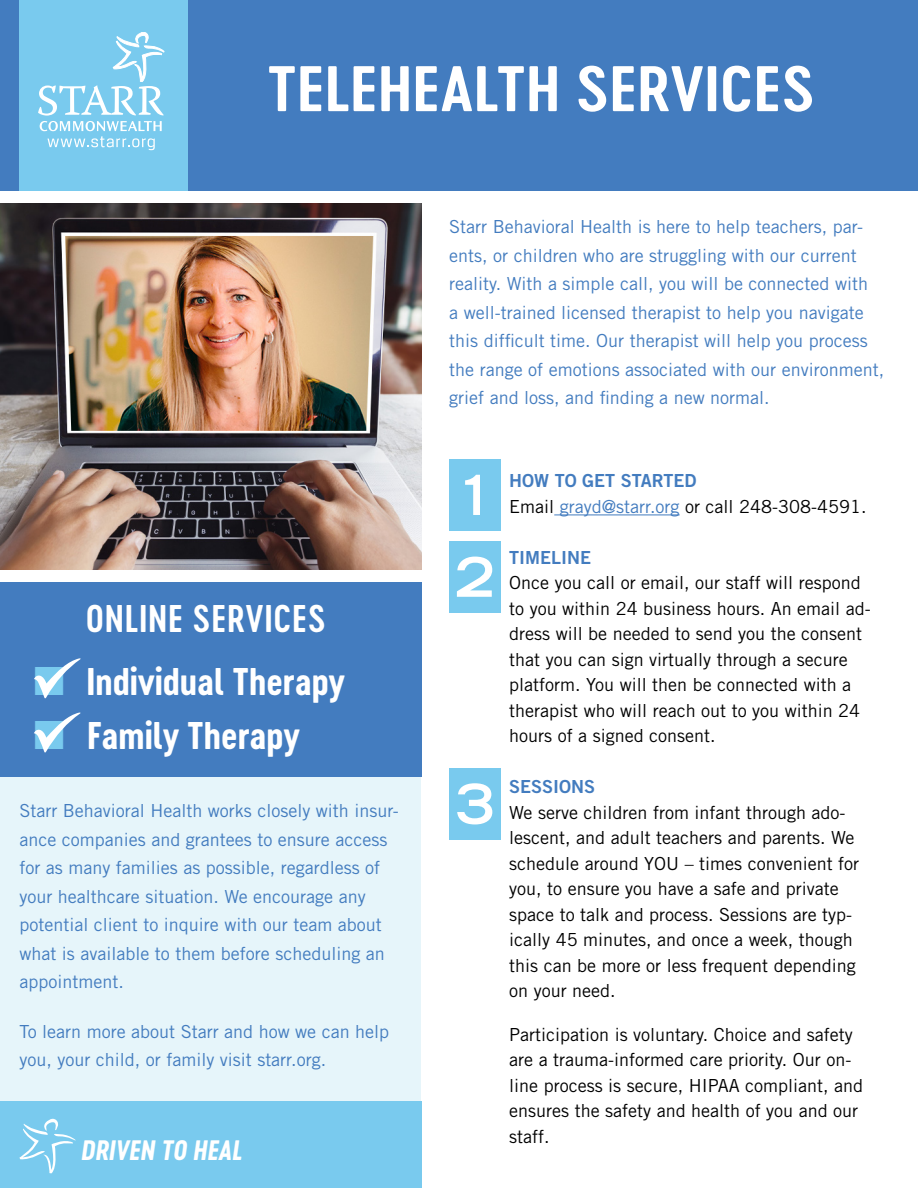
<style>
.page{position:relative;width:918px;height:1188px;background:#fff}
.page>*{position:absolute;margin:0;border:0;box-sizing:border-box;transform-origin:0 0}
.t1{font:60px "Cervo Neue Semi Bold Neue";color:#fff;scale:1.12 1}
.t2{font:700 expanded 54px/81.8px "Trade Gothic LT Std";color:#fff}
.t3{font:36px "Cervo Neue Bold Neue";color:#fff}
.t4{font:36px "Cervo Neue Semi Bold Neue";letter-spacing:.02em;color:#fff}
.t5{font:italic 26.25px "Cervo Neue Bold Neue";color:#fff}
.t6{font:18px/25.5px "Trade Gothic LT Std";color:#000}
.t7{font:18px/28.5px "Trade Gothic LT Std";color:#437cbf}
.t8{font:18px "Trade Gothic LT Std Bd 2";color:#437cbf}
.s1{color:#79caee}
.s2{color:#437cbf}
</style>
<div class="page">
<div style="left:0;top:770px;width:421px;height:340px;background:#e6f5fa"></div>
<div style="left:0;top:582px;width:421px;height:195px;background:#437cbf"></div>
<div style="left:0;top:0;width:918px;height:190px;background:#437cbf"></div>
<div style="left:19px;top:0;width:169px;height:190px;background:#79caee"></div>
<svg style="left:38px;top:32px;width:127px;height:118px"></svg>
<div style="left:0;top:1102px;width:421px;height:86px;background:#79caee"></div>
<svg style="left:19px;top:1118px;width:57px;height:55px"></svg>
<img style="left:0;top:204px;width:421px;height:365px">
<svg style="left:34px;top:658px;width:47px;height:40px"></svg>
<svg style="left:34px;top:713px;width:47px;height:40px"></svg>
<hr style="left:554px;top:514px;width:126px;height:1px;background:#437cbf">
<div style="left:449px;top:460px;width:52px;height:71px;background:#79caee"></div>
<div style="left:449px;top:542px;width:52px;height:71px;background:#79caee"></div>
<div style="left:449px;top:768px;width:52px;height:72px;background:#79caee"></div>
<h1 class="t1" style="left:267px;top:49px;width:491px">TELEHEALTH SERVICES</h1>
<h3 class="t4" style="left:86px;top:595px;width:242px">ONLINE SERVICES</h3>
<h3 class="t3" style="left:34px;top:657px;width:313px"><span class="s1">■</span> Individual Therapy</h3>
<h3 class="t3" style="left:34px;top:711px;width:267px"><span class="s1">■</span> Family Therapy</h3>
<p class="t7" style="left:19px;top:796px;width:381px">Starr Behavioral Health works closely with insur-</p>
<p class="t7" style="left:19px;top:825px;width:369px">ance companies and grantees to ensure access for as many families as possible, regardless of your healthcare situation. We encourage any potential client to inquire with our team about what is available to them before scheduling an appointment.</p>
<p class="t7" style="left:19px;top:1017px;width:371px">To learn more about Starr and how we can help you, your child, or family visit starr.org.</p>
<h3 class="t5" style="left:82px;top:1132px;width:163px">DRIVEN TO HEAL</h3>
<p class="t7" style="left:449px;top:212px;width:436px">Starr Behavioral Health is here to help teachers, par&shy;ents, or children who are struggling with our current reality. With a simple call, you will be connected with<br>a well-trained licensed therapist to help you navigate this difficult time. Our therapist will help you process the range of emotions associated with our environment, grief and loss, and finding a new normal.</p>
<h2 class="t2" style="left:456px;top:454px;width:40px">1<br>2</h2>
<h2 class="t2" style="left:456px;top:762px;width:40px">3</h2>
<p class="t8" style="left:509px;top:470px;width:189px">HOW TO GET STARTED</p>
<p class="t6" style="left:509px;top:493px;width:359px">Email <span class="s2">grayd@starr.org</span> or call 248-308-4591.</p>
<p class="t8" style="left:509px;top:546px;width:83px">TIMELINE</p>
<p class="t6" style="left:509px;top:570px;width:363px">Once you call or email, our staff will respond to you within 24 business hours. An email ad&shy;dress will be needed to send you the consent that you can sign virtually through a secure platform. You will then be connected with a therapist who will reach out to you within 24 hours of a signed consent.</p>
<p class="t8" style="left:509px;top:776px;width:87px">SESSIONS</p>
<p class="t6" style="left:509px;top:799px;width:351px">We serve children from infant through ado&shy;lescent, and adult teachers and parents. We schedule around YOU – times convenient for you, to ensure you have a safe and private space to talk and process. Sessions are typ&shy;ically 45 minutes, and once a week, though this can be more or less frequent depending on your need.</p>
<p class="t6" style="left:509px;top:1021px;width:355px">Participation is voluntary. Choice and safety are a trauma-informed care priority. Our on&shy;line process is secure, HIPAA compliant, and ensures the safety and health of you and our staff.</p>
</div>
